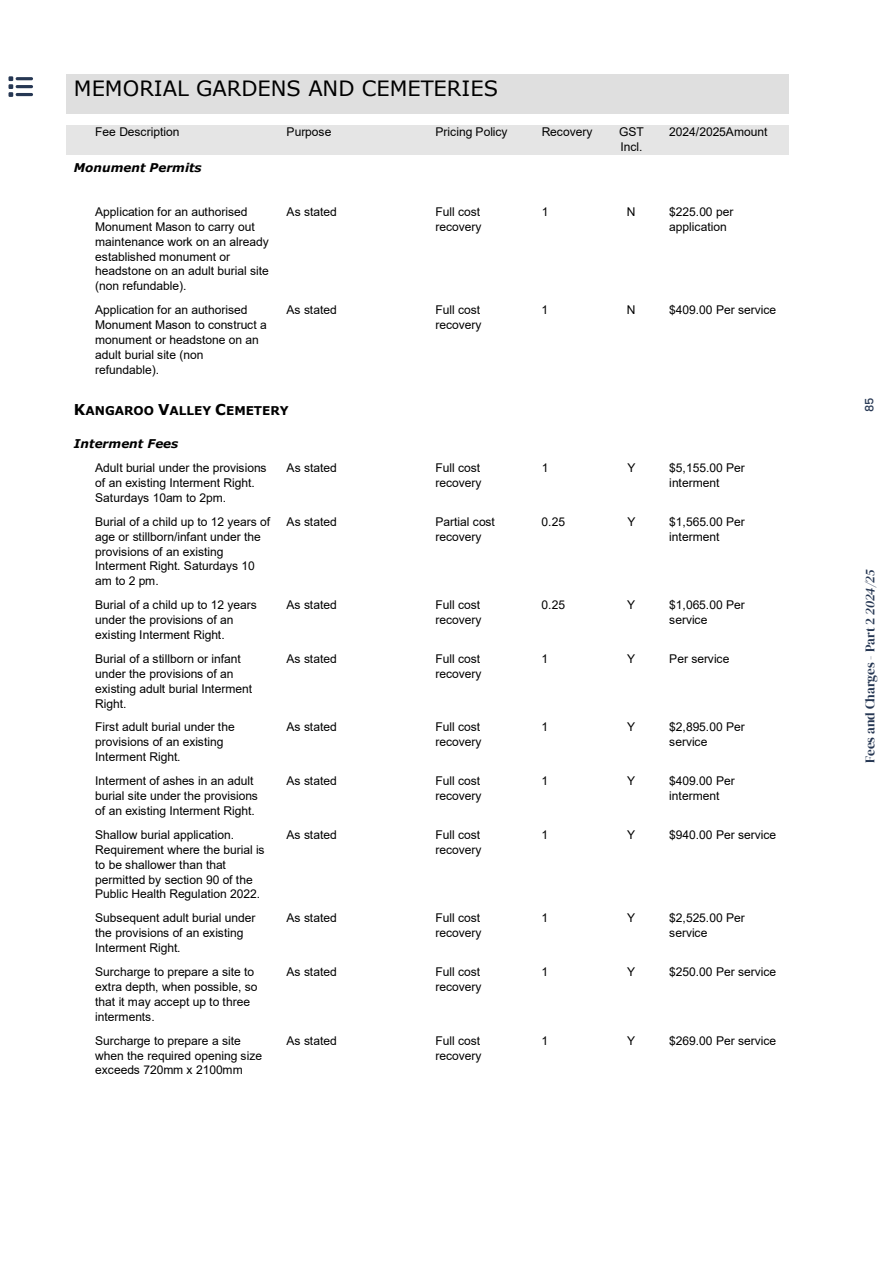
<style>
.page{position:relative;width:893px;height:1263px;background:#fff}
.page>*{position:absolute;margin:0;border:0;box-sizing:border-box;transform-origin:0 0}
.t1{font:21px "Verdana";color:#000}
.t2{font:13.2px "DM Serif Display";color:#263753}
.t3{font:12px/14.9px "Arial";letter-spacing:-.005em;color:#000}
.t4{font:italic 700 12px "Verdana";letter-spacing:-.005em;color:#000}
.t5{font:700 12px "Verdana";color:#000}
.t6{font:500 11.4px "Poppins";color:#263753}
.s1{font-size:15px}
.s2{font-style:italic}
</style>
<div class="page">
<div style="left:66px;top:75px;width:723px;height:39px;background:#dfdfdf"></div>
<div style="left:66px;top:125px;width:21px;height:30px;background:#e5e5e5"></div>
<div style="left:87px;top:125px;width:191px;height:30px;background:#e5e5e5"></div>
<div style="left:278px;top:125px;width:149px;height:30px;background:#e5e5e5"></div>
<div style="left:427px;top:125px;width:107px;height:30px;background:#e5e5e5"></div>
<div style="left:534px;top:125px;width:68px;height:30px;background:#e5e5e5"></div>
<div style="left:602px;top:125px;width:59px;height:30px;background:#e5e5e5"></div>
<div style="left:661px;top:125px;width:128px;height:30px;background:#e5e5e5"></div>
<svg style="left:8px;top:76px;width:25px;height:21px"></svg>
<h1 class="t1" style="left:74px;top:74px;width:426px">MEMORIAL GARDENS AND CEMETERIES</h1>
<p class="t3" style="left:95px;top:125px;width:86px">Fee Description</p>
<p class="t3" style="left:287px;top:125px;width:46px">Purpose</p>
<p class="t3" style="left:435px;top:125px;width:74px">Pricing Policy</p>
<p class="t3" style="left:542px;top:125px;width:52px">Recovery</p>
<p class="t3" style="left:619px;top:125px;width:26px">GST<br>Incl.</p>
<p class="t3" style="left:669px;top:125px;width:100px">2024/2025Amount</p>
<p class="t4" style="left:74px;top:159px;width:129px">Monument Permits</p>
<p class="t3" style="left:95px;top:204px;width:175px">Application for an authorised<br>Monument Mason to carry out maintenance work on an already established monument or headstone on an adult burial site (non refundable).</p>
<p class="t3" style="left:287px;top:204px;width:52px">As stated</p>
<p class="t3" style="left:435px;top:204px;width:48px">Full cost recovery</p>
<p class="t3" style="left:542px;top:204px;width:8px">1</p>
<p class="t3" style="left:627px;top:204px;width:10px">N</p>
<p class="t3" style="left:669px;top:204px;width:66px">$225.00 per application</p>
<p class="t3" style="left:95px;top:302px;width:173px">Application for an authorised<br>Monument Mason to construct a monument or headstone on an adult burial site (non refundable).</p>
<p class="t3" style="left:287px;top:302px;width:52px">As stated</p>
<p class="t3" style="left:435px;top:302px;width:48px">Full cost recovery</p>
<p class="t3" style="left:542px;top:302px;width:8px">1</p>
<p class="t3" style="left:627px;top:302px;width:10px">N</p>
<p class="t3" style="left:669px;top:302px;width:108px">$409.00 Per service</p>
<p class="t5" style="left:74px;top:402px;width:216px"><span class="s1">K</span>ANGAROO <span class="s1">V</span>ALLEY <span class="s1">C</span>EMETERY</p>
<p class="t4" style="left:74px;top:435px;width:106px">Interment Fees</p>
<p class="t3" style="left:95px;top:460px;width:173px">Adult burial under the provisions of an existing Interment Right.<br>Saturdays 10am to 2pm.</p>
<p class="t3" style="left:287px;top:460px;width:52px">As stated</p>
<p class="t3" style="left:435px;top:460px;width:48px">Full cost recovery</p>
<p class="t3" style="left:542px;top:460px;width:8px">1</p>
<p class="t3" style="left:627px;top:460px;width:10px">Y</p>
<p class="t3" style="left:669px;top:460px;width:77px">$5,155.00 Per interment</p>
<p class="t3" style="left:95px;top:514px;width:176px">Burial of a child up to 12 years of age or stillborn/infant under the provisions of an existing<br>Interment Right. Saturdays 10 am to 2 pm.</p>
<p class="t3" style="left:287px;top:514px;width:52px">As stated</p>
<p class="t3" style="left:435px;top:514px;width:61px">Partial cost recovery</p>
<p class="t3" style="left:542px;top:514px;width:25px">0.25</p>
<p class="t3" style="left:627px;top:514px;width:10px">Y</p>
<p class="t3" style="left:669px;top:514px;width:77px">$1,565.00 Per interment</p>
<p class="t3" style="left:95px;top:597px;width:163px">Burial of a child up to 12 years under the provisions of an existing Interment Right.</p>
<p class="t3" style="left:287px;top:597px;width:52px">As stated</p>
<p class="t3" style="left:435px;top:597px;width:48px">Full cost recovery</p>
<p class="t3" style="left:542px;top:597px;width:25px">0.25</p>
<p class="t3" style="left:627px;top:597px;width:10px">Y</p>
<p class="t3" style="left:669px;top:597px;width:77px">$1,065.00 Per service</p>
<p class="t3" style="left:95px;top:651px;width:158px">Burial of a stillborn or infant under the provisions of an existing adult burial Interment<br>Right.</p>
<p class="t3" style="left:287px;top:651px;width:52px">As stated</p>
<p class="t3" style="left:435px;top:651px;width:48px">Full cost recovery</p>
<p class="t3" style="left:542px;top:651px;width:8px">1</p>
<p class="t3" style="left:627px;top:651px;width:10px">Y</p>
<p class="t3" style="left:669px;top:651px;width:62px">Per service</p>
<p class="t3" style="left:95px;top:720px;width:141px">First adult burial under the provisions of an existing<br>Interment Right.</p>
<p class="t3" style="left:287px;top:720px;width:52px">As stated</p>
<p class="t3" style="left:435px;top:720px;width:48px">Full cost recovery</p>
<p class="t3" style="left:542px;top:720px;width:8px">1</p>
<p class="t3" style="left:627px;top:720px;width:10px">Y</p>
<p class="t3" style="left:669px;top:720px;width:77px">$2,895.00 Per service</p>
<p class="t3" style="left:95px;top:773px;width:164px">Interment of ashes in an adult burial site under the provisions of an existing Interment Right.</p>
<p class="t3" style="left:287px;top:773px;width:52px">As stated</p>
<p class="t3" style="left:435px;top:773px;width:48px">Full cost recovery</p>
<p class="t3" style="left:542px;top:773px;width:8px">1</p>
<p class="t3" style="left:627px;top:773px;width:10px">Y</p>
<p class="t3" style="left:669px;top:773px;width:67px">$409.00 Per interment</p>
<p class="t3" style="left:95px;top:827px;width:171px">Shallow burial application.<br>Requirement where the burial is to be shallower than that permitted by section 90 of the<br>Public Health Regulation 2022.</p>
<p class="t3" style="left:287px;top:827px;width:52px">As stated</p>
<p class="t3" style="left:435px;top:827px;width:48px">Full cost recovery</p>
<p class="t3" style="left:542px;top:827px;width:8px">1</p>
<p class="t3" style="left:627px;top:827px;width:10px">Y</p>
<p class="t3" style="left:669px;top:827px;width:108px">$940.00 Per service</p>
<p class="t3" style="left:95px;top:910px;width:162px">Subsequent adult burial under the provisions of an existing<br>Interment Right.</p>
<p class="t3" style="left:287px;top:910px;width:52px">As stated</p>
<p class="t3" style="left:435px;top:910px;width:48px">Full cost recovery</p>
<p class="t3" style="left:542px;top:910px;width:8px">1</p>
<p class="t3" style="left:627px;top:910px;width:10px">Y</p>
<p class="t3" style="left:669px;top:910px;width:77px">$2,525.00 Per service</p>
<p class="t3" style="left:95px;top:964px;width:164px">Surcharge to prepare a site to extra depth, when possible, so that it may accept up to three interments.</p>
<p class="t3" style="left:287px;top:964px;width:52px">As stated</p>
<p class="t3" style="left:435px;top:964px;width:48px">Full cost recovery</p>
<p class="t3" style="left:542px;top:964px;width:8px">1</p>
<p class="t3" style="left:627px;top:964px;width:10px">Y</p>
<p class="t3" style="left:669px;top:964px;width:108px">$250.00 Per service</p>
<p class="t3" style="left:95px;top:1033px;width:169px">Surcharge to prepare a site when the required opening size exceeds 720mm x 2100mm</p>
<p class="t3" style="left:287px;top:1033px;width:52px">As stated</p>
<p class="t3" style="left:435px;top:1033px;width:48px">Full cost recovery</p>
<p class="t3" style="left:542px;top:1033px;width:8px">1</p>
<p class="t3" style="left:627px;top:1033px;width:10px">Y</p>
<p class="t3" style="left:669px;top:1033px;width:108px">$269.00 Per service</p>
<p class="t6" style="left:863px;top:412px;width:16px;rotate:-90deg">85</p>
<p class="t2" style="left:862px;top:762px;width:195px;rotate:-90deg">Fees and Charges - Part 2 <span class="s2">2024/25</span></p>
</div>
